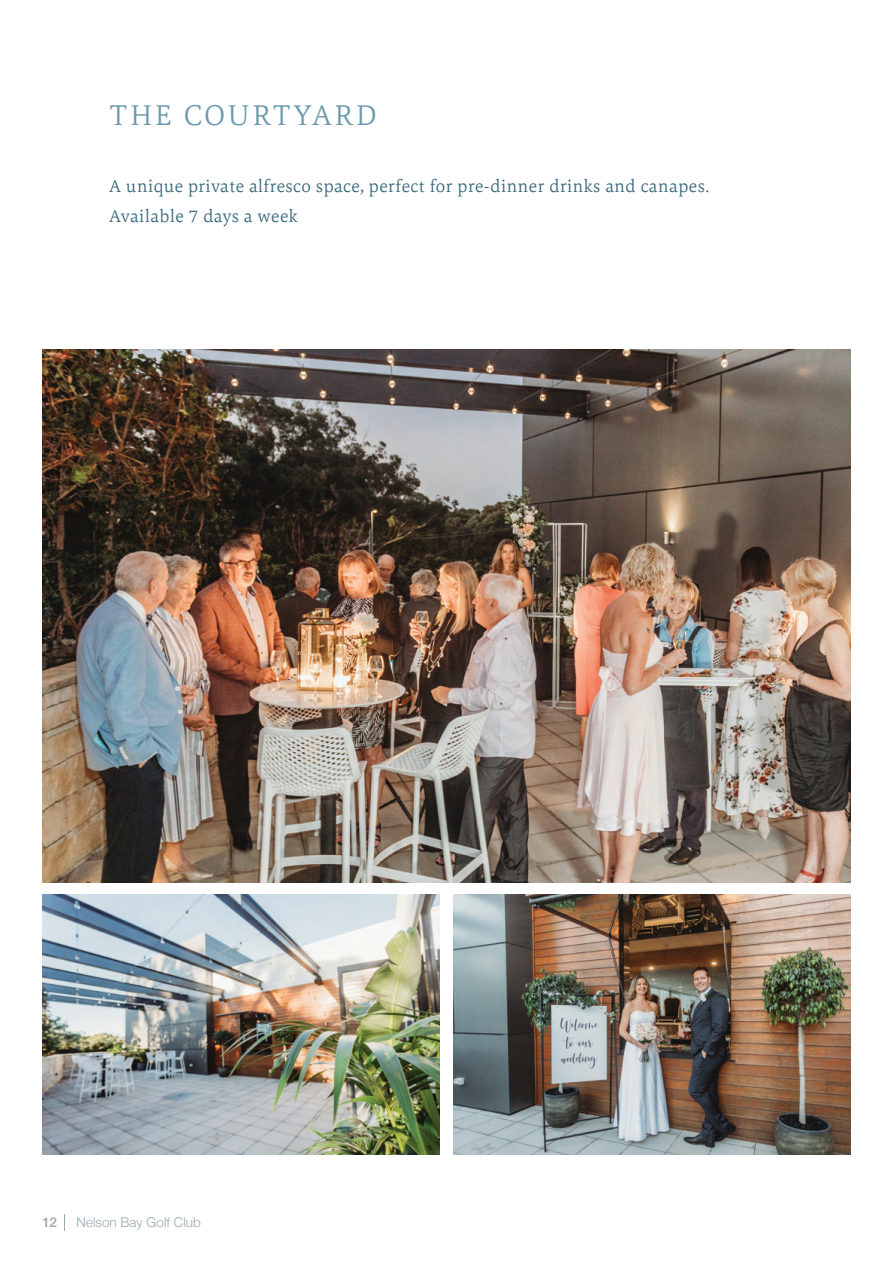
<style>
.page{position:relative;width:893px;height:1263px;background:#fff}
.page>*{position:absolute;margin:0;border:0;box-sizing:border-box;transform-origin:0 0}
.t1{font:300 30px "Carrara";letter-spacing:.095em;color:#6c99ae}
.t2{font:300 18px/30.2px "Carrara";letter-spacing:.03em;color:#36677a}
.t3{font:300 13.5px "Helvetica Neue";color:#9aa8b1}
.t4{font:500 13.5px "Helvetica Neue";color:#9aa8b1}
</style>
<div class="page">
<svg style="left:64px;top:1214px;width:1px;height:17px"></svg>
<img style="left:43px;top:350px;width:807px;height:533px">
<img style="left:43px;top:894px;width:397px;height:261px">
<img style="left:453px;top:894px;width:397px;height:261px">
<h1 class="t1" style="left:109px;top:96px;width:269px">THE COURTYARD</h1>
<p class="t2" style="left:109px;top:171px;width:602px">A unique private alfresco space, perfect for pre-dinner drinks and canapes.<br>Available 7 days a week</p>
<p class="t4" style="left:43px;top:1211px;width:16px">12</p>
<p class="t3" style="left:77px;top:1211px;width:126px">Nelson Bay Golf Club</p>
</div>
